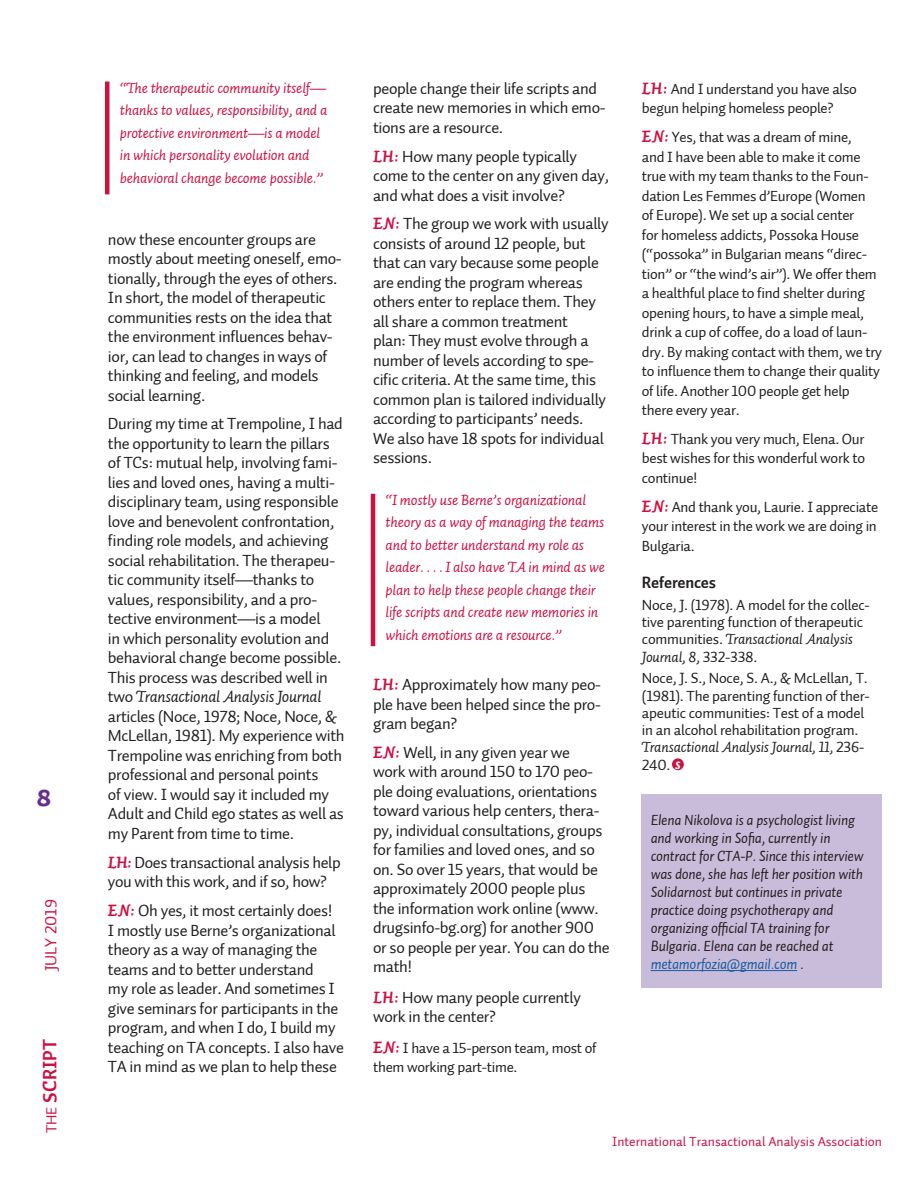
<style>
.page{position:relative;width:918px;height:1188px;background:#fff}
.page>*{position:absolute;margin:0;border:0;box-sizing:border-box;transform-origin:0 0}
.t1{font:30px "Auto 3 Bold Sm Cp";color:#662d8e}
.footer_date{font:700 19.5px "Auto 2";color:#cd1141}
.basic_body_text{font:16.5px/19.5px "Auto 2 Regular LF";letter-spacing:-.02em;color:#231f20}
.References{font:16.5px "Auto 2 Bold LF";letter-spacing:-.015em;color:#231f20}
.footer_date-2{font:16.5px "Auto 2 Regular LF";color:#cd1141}
.basic_body_text-2{font:15px/19.5px "Auto 2 Regular LF";letter-spacing:-.02em;color:#231f20}
.Pullquote{font:15px/22.5px "Auto 2 Italic LF";letter-spacing:-.015em;color:#cd1141}
.References-2{font:15px/17.2px "Auto 2 Regular LF";letter-spacing:-.015em;color:#231f20}
.writer_bio{font:italic 15px/18px "Auto 1";letter-spacing:-.015em;color:#231f20}
.t2{font:13.5px "Auto 2 Regular LF";color:#cd1141}
.s1{font-family:"Auto 2 Regular LF";font-weight:400;font-size:15px}
.s2{font-family:"Auto 2 Italic LF"}
.s3{font-family:"Auto 2 Bold Italic LF";color:#cd1141}
.s4{font-family:"Auto 2 Bold Italic LF";font-size:16.5px;color:#cd1141}
.s5{color:#175d9e}
</style>
<div class="page">
<div style="left:105px;top:82px;width:5px;height:112px;background:#cd1141"></div>
<div style="left:642px;top:795px;width:240px;height:193px;background:#c9bcdb"></div>
<hr style="left:651px;top:970px;width:146px;height:1px;background:#175d9e">
<hr style="left:371px;top:494px;width:4px;height:152px;background:#cd1141">
<div style="left:672px;top:758px;width:12px;height:12px;background:#cd1141;border-radius:50%"></div>
<h1 class="t1" style="left:36px;top:779px;width:17px">8</h1>
<p class="footer_date-2" style="left:41px;top:971px;width:74px;rotate:-90deg">JULY 2019</p>
<p class="footer_date" style="left:37px;top:1133px;width:96px;rotate:-90deg"><span class="s1">THE</span> SCRIPT</p>
<p class="Pullquote" style="left:120px;top:76px;width:209px">“The therapeutic community itself— thanks to values, responsibility, and a protective environment—is a model in which personality evolution and behavioral change become possible.”</p>
<p class="basic_body_text" style="left:108px;top:230px;width:235px">now these encounter groups are mostly about meeting oneself, emo&shy;tionally, through the eyes of others.<br>In short, the model of therapeutic communities rests on the idea that the environment influences behav&shy;ior, can lead to changes in ways of thinking and feeling, and models social learning.</p>
<p class="basic_body_text" style="left:108px;top:414px;width:238px">During my time at Trempoline, I had the opportunity to learn the pillars of TCs: mutual help, involving fami&shy;lies and loved ones, having a multi&shy;disciplinary team, using responsible love and benevolent confrontation, finding role models, and achieving social rehabilitation. The therapeu&shy;tic community itself—thanks to values, responsibility, and a pro&shy;tective environment—is a model<br>in which personality evolution and behavioral change become possible.<br>This process was described well in two <span class="s2">Transactional Analysis Journal </span>articles (Noce, 1978; Noce, Noce, &amp; McLellan, 1981). My experience with Trempoline was enriching from both professional and personal points<br>of view. I would say it included my Adult and Child ego states as well as my Parent from time to time.</p>
<p class="basic_body_text" style="left:108px;top:853px;width:234px"><span class="s3">LH:</span> Does transactional analysis help you with this work, and if so, how?</p>
<p class="basic_body_text" style="left:108px;top:901px;width:238px"><span class="s3">EN:</span> Oh yes, it most certainly does!<br>I mostly use Berne’s organizational theory as a way of managing the teams and to better understand<br>my role as leader. And sometimes I give seminars for participants in the program, and when I do, I build my teaching on TA concepts. I also have TA in mind as we plan to help these</p>
<p class="basic_body_text" style="left:373px;top:79px;width:234px">people change their life scripts and create new memories in which emo&shy;tions are a resource.</p>
<p class="basic_body_text" style="left:373px;top:146px;width:238px"><span class="s3">LH:</span> How many people typically come to the center on any given day, and what does a visit involve?</p>
<p class="basic_body_text" style="left:373px;top:214px;width:237px"><span class="s3">EN:</span> The group we work with usually consists of around 12 people, but that can vary because some people are ending the program whereas others enter to replace them. They all share a common treatment<br>plan: They must evolve through a number of levels according to spe&shy;cific criteria. At the same time, this common plan is tailored individually according to participants’ needs.<br>We also have 18 spots for individual sessions.</p>
<p class="Pullquote" style="left:386px;top:488px;width:221px">“I mostly use Berne’s organizational theory as a way of managing the teams and to better understand my role as leader. . . . I also have TA in mind as we plan to help these people change their life scripts and create new memories in which emotions are a resource.”</p>
<p class="basic_body_text" style="left:373px;top:675px;width:230px;text-align:justify"><span class="s3">LH:</span> Approximately how many peo&shy;ple have been helped since the pro&shy;gram began?</p>
<p class="basic_body_text" style="left:373px;top:743px;width:238px"><span class="s3">EN:</span> Well, in any given year we<br>work with around 150 to 170 peo&shy;ple doing evaluations, orientations toward various help centers, thera&shy;py, individual consultations, groups for families and loved ones, and so on. So over 15 years, that would be approximately 2000 people plus the information work online (www. drugsinfo-bg.org) for another 900 or so people per year. You can do the math!</p>
<p class="basic_body_text" style="left:373px;top:988px;width:209px"><span class="s3">LH:</span> How many people currently work in the center?</p>
<p class="basic_body_text-2" style="left:373px;top:1038px;width:225px"><span class="s4">EN:</span> I have a 15-person team, most of them working part-time.</p>
<p class="basic_body_text-2" style="left:642px;top:79px;width:217px"><span class="s4">LH:</span> And I understand you have also begun helping homeless people?</p>
<p class="basic_body_text-2" style="left:642px;top:127px;width:242px"><span class="s4">EN:</span> Yes, that was a dream of mine,<br>and I have been able to make it come true with my team thanks to the Foun&shy;dation Les Femmes d’Europe (Women<br>of Europe). We set up a social center<br>for homeless addicts, Possoka House (“possoka” in Bulgarian means “direc&shy;tion” or “the wind’s air”). We offer them a healthful place to find shelter during opening hours, to have a simple meal, drink a cup of coffee, do a load of laun&shy;dry. By making contact with them, we try to influence them to change their quality of life. Another 100 people get help there every year.</p>
<p class="basic_body_text-2" style="left:642px;top:429px;width:225px;text-align:justify"><span class="s4">LH:</span> Thank you very much, Elena. Our best wishes for this wonderful work to continue!</p>
<p class="basic_body_text-2" style="left:642px;top:497px;width:238px;text-align:justify"><span class="s4">EN:</span> And thank you, Laurie. I appreciate your interest in the work we are doing in Bulgaria.</p>
<p class="References" style="left:642px;top:572px;width:76px">References</p>
<p class="References-2" style="left:642px;top:596px;width:229px">Noce, J. (1978). A model for the collec&shy;tive parenting function of therapeutic communities. <span class="s2">Transactional Analysis Journal, 8,</span> 332-338.</p>
<p class="References-2" style="left:642px;top:670px;width:229px">Noce, J. S., Noce, S. A., &amp; McLellan, T. (1981). The parenting function of ther&shy;apeutic communities: Test of a model in an alcohol rehabilitation program.<br><span class="s2">Transactional Analysis Journal, 11,</span> 236- 240.</p>
<p class="writer_bio" style="left:651px;top:811px;width:215px">Elena Nikolova is a psychologist living and working in Sofia, currently in contract for CTA-P. Since this interview was done, she has left her position with Solidarnost but continues in private practice doing psychotherapy and organizing official TA training for Bulgaria. Elena can be reached at <span class="s5">metamorfozia@gmail.com</span> .</p>
<p class="t2" style="left:612px;top:1133px;width:271px">International Transactional Analysis Association</p>
</div>
